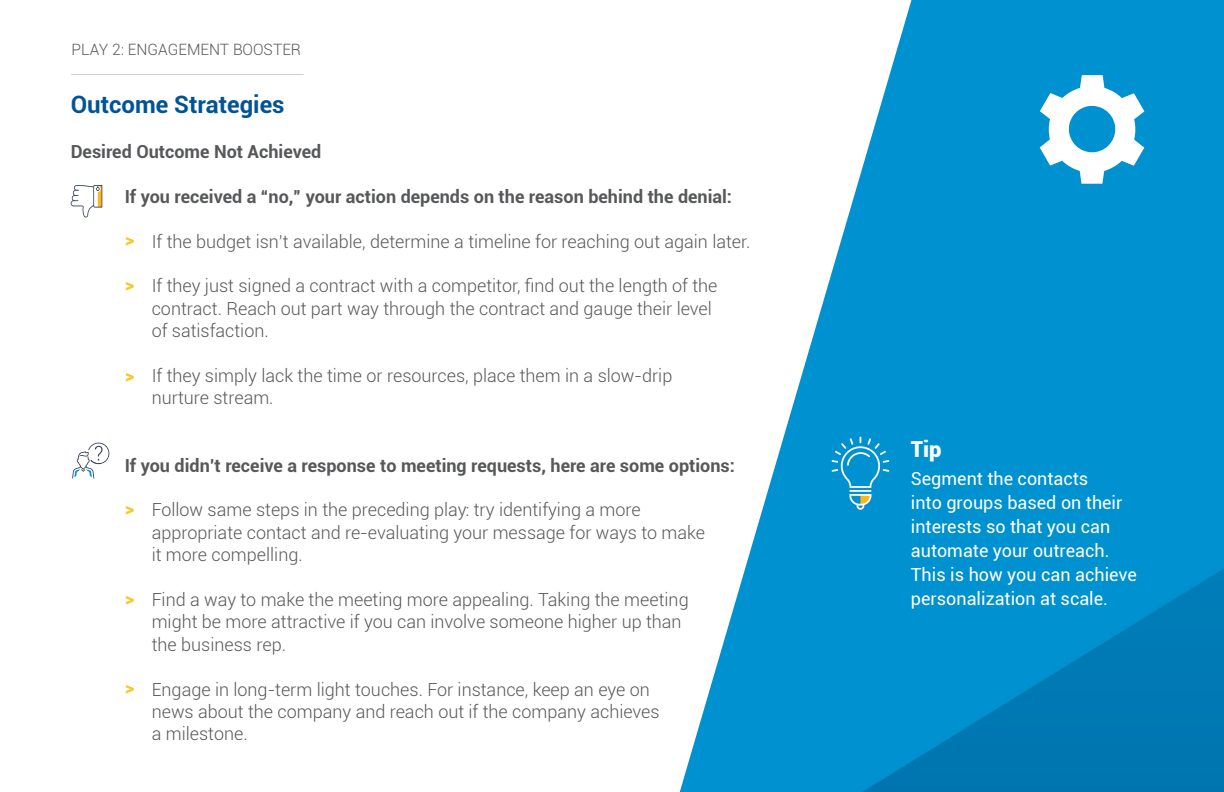
<style>
.page{position:relative;width:1224px;height:792px;background:#fff}
.page>*{position:absolute;margin:0;border:0;box-sizing:border-box;transform-origin:0 0}
.t1{font:700 24px "Roboto";color:#005496}
.t2{font:900 22px "Roboto";color:#fff}
.t3{font:300 18px/22.4px "Roboto";color:#57585a}
.t4{font:700 18px "Roboto";color:#57585a}
.t5{font:18px/24px "Roboto";color:#fff}
.t6{font:900 18px "Roboto";color:#fec527}
.t7{font:300 15.6px "Roboto";color:#57585a}
</style>
<div class="page">
<img style="left:680px;top:0;width:544px;height:792px">
<svg style="left:71px;top:185px;width:31px;height:33px"></svg>
<svg style="left:72px;top:443px;width:37px;height:35px"></svg>
<hr style="left:849px;top:490px;width:22px;height:2px;background:#fff">
<svg style="left:849px;top:494px;width:22px;height:16px"></svg>
<svg style="left:832px;top:437px;width:57px;height:51px;background:#23a0d6"></svg>
<svg style="left:1040px;top:75px;width:104px;height:109px"></svg>
<hr style="left:72px;top:74px;width:231px;height:1px;background:#d1d2d4">
<p class="t7" style="left:72px;top:39px;width:231px">PLAY 2: ENGAGEMENT BOOSTER</p>
<h1 class="t1" style="left:71px;top:95px;width:215px">Outcome Strategies</h1>
<p class="t4" style="left:71px;top:144px;width:252px">Desired Outcome Not Achieved</p>
<p class="t4" style="left:125px;top:184px;width:609px">If you received a “no,” your action depends on the reason behind the denial:</p>
<p class="t3" style="left:152px;top:229px;width:600px">If the budget isn’t available, determine a timeline for reaching out again later.</p>
<p class="t3" style="left:152px;top:274px;width:567px">If they just signed a contract with a competitor, find out the length of the contract. Reach out part way through the contract and gauge their level of satisfaction.</p>
<p class="t3" style="left:152px;top:364px;width:522px">If they simply lack the time or resources, place them in a slow-drip nurture stream.</p>
<p class="t6" style="left:125px;top:232px;width:11px">&gt;</p>
<p class="t6" style="left:125px;top:278px;width:11px">&gt;</p>
<p class="t6" style="left:125px;top:368px;width:11px">&gt;</p>
<p class="t4" style="left:125px;top:453px;width:612px">If you didn’t receive a response to meeting requests, here are some options:</p>
<p class="t3" style="left:152px;top:498px;width:555px">Follow same steps in the preceding play: try identifying a more appropriate contact and re-evaluating your message for ways to make it more compelling.</p>
<p class="t3" style="left:152px;top:590px;width:538px">Find a way to make the meeting more appealing. Taking the meeting might be more attractive if you can involve someone higher up than the business rep.</p>
<p class="t3" style="left:152px;top:677px;width:509px">Engage in long-term light touches. For instance, keep an eye on news about the company and reach out if the company achieves a milestone.</p>
<p class="t6" style="left:125px;top:501px;width:11px">&gt;</p>
<p class="t6" style="left:125px;top:591px;width:11px">&gt;</p>
<p class="t6" style="left:125px;top:680px;width:11px">&gt;</p>
<p class="t2" style="left:911px;top:440px;width:32px">Tip</p>
<p class="t5" style="left:911px;top:468px;width:228px">Segment the contacts<br>into groups based on their interests so that you can automate your outreach.<br>This is how you can achieve personalization at scale.</p>
</div>
